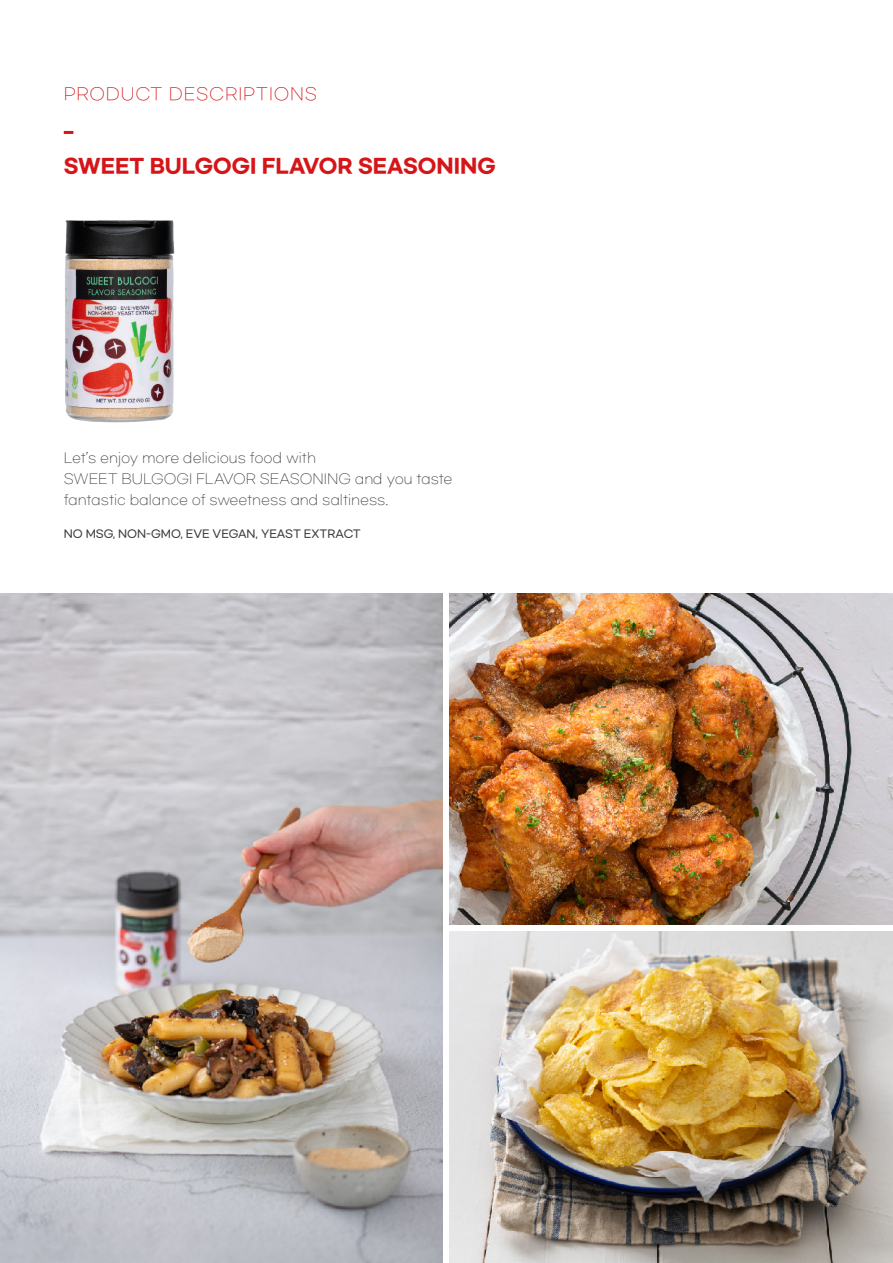
<style>
.page{position:relative;width:893px;height:1263px;background:#fff}
.page>*{position:absolute;margin:0;border:0;box-sizing:border-box;transform-origin:0 0}
.t1{font:700 19.5px "Gmarket Sans";color:#d61518}
.t2{font:300 16.5px "Gmarket Sans";letter-spacing:.05em;color:#d61518}
.t3{font:300 13.5px/21px "Gmarket Sans";color:#3e3a39}
.t4{font:500 10.5px "Gmarket Sans";color:#3e3a39}
</style>
<div class="page">
<img style="left:449px;top:593px;width:444px;height:670px">
<img style="left:0;top:593px;width:443px;height:670px">
<svg style="left:64px;top:131px;width:9px;height:3px"></svg>
<img style="left:65px;top:220px;width:110px;height:203px">
<div style="left:446px;top:925px;width:447px;height:5px;background:#fff"></div>
<p class="t2" style="left:64px;top:86px;width:255px">PRODUCT DESCRIPTIONS</p>
<h1 class="t1" style="left:64px;top:155px;width:433px">SWEET BULGOGI FLAVOR SEASONING</h1>
<p class="t3" style="left:64px;top:448px;width:390px">Let’s enjoy more delicious food with<br>SWEET BULGOGI FLAVOR SEASONING and you taste fantastic balance of sweetness and saltiness.</p>
<p class="t4" style="left:64px;top:528px;width:298px">NO MSG, NON-GMO, EVE VEGAN, YEAST EXTRACT</p>
</div>
